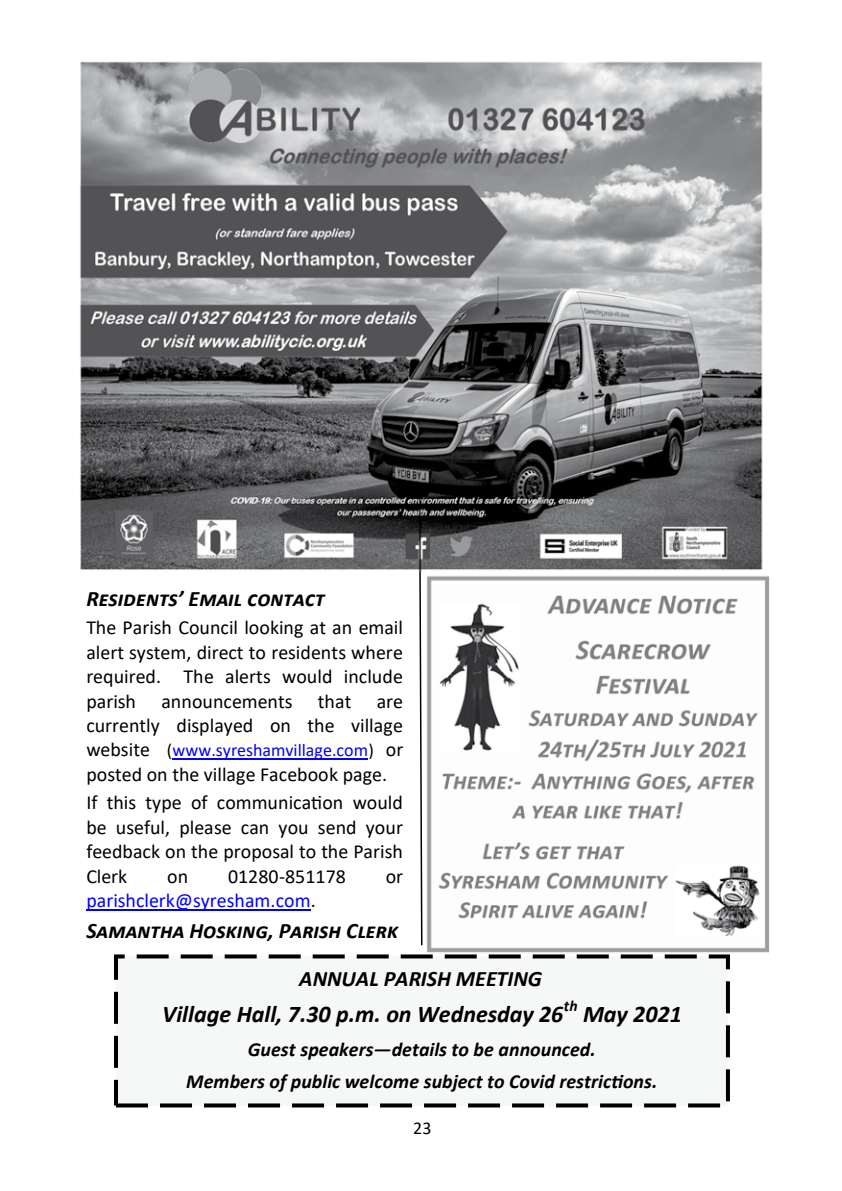
<style>
.page{position:relative;width:842px;height:1191px;background:#fff}
.page>*{position:absolute;margin:0;border:0;box-sizing:border-box;transform-origin:0 0}
.t1{font:italic 700 24px "Calibri";color:#000}
.t2{font:italic 700 22px/48px "Calibri";color:#000}
.t3{font:20px/24.4px "Calibri";color:#000;text-align:justify}
.t4{font:italic 700 20px/32.4px "Calibri";color:#000;text-align:center}
.t5{font:20px "Calibri";color:#00f}
.t6{font:18px "Calibri";color:#00f}
.t7{font:18px "Calibri";color:#000}
.t8{font:italic 700 15.6px "Calibri";color:#000}
.s1{font-size:20px;color:#000}
.s2{color:#000}
</style>
<div class="page">
<hr style="left:172px;top:758px;width:196px;height:1px;background:#00f">
<hr style="left:86px;top:909px;width:225px;height:1px;background:#00f">
<svg style="left:418px;top:571px;width:5px;height:375px"></svg>
<div style="left:116px;top:956px;width:612px;height:149px;background:#f6f7f7"></div>
<div style="left:114px;top:954px;width:616px;height:153px;border:4px dashed #000"></div>
<img style="left:80px;top:61px;width:683px;height:510px">
<img style="left:426px;top:576px;width:344px;height:377px">
<p class="t2" style="left:86px;top:573px;width:240px">Residents’ Email contact</p>
<p class="t3" style="left:86px;top:615px;width:318px">The Parish Council looking at an email alert system, direct to residents where required. The alerts would include parish</p>
<p class="t3" style="left:161px;top:688px;width:133px">announcements</p>
<p class="t3" style="left:318px;top:688px;width:35px">that</p>
<p class="t3" style="left:86px;top:688px;width:318px;text-align:right">are<br>currently displayed on the village</p>
<p class="t6" style="left:86px;top:738px;width:319px"><span class="s1">website</span> <span class="s2">(</span>www.syreshamvillage.com<span class="s2">)</span> <span class="s1">or</span></p>
<p class="t3" style="left:86px;top:759px;width:318px;line-height:28.4px">posted on the village Facebook page.<br>If this type of communication would</p>
<p class="t3" style="left:86px;top:814px;width:318px">be useful, please can you send your feedback on the proposal to the Parish Clerk</p>
<p class="t3" style="left:167px;top:863px;width:22px">on</p>
<p class="t3" style="left:228px;top:863px;width:119px">01280-851178</p>
<p class="t3" style="left:386px;top:863px;width:19px">or</p>
<p class="t5" style="left:86px;top:886px;width:231px">parishclerk@syresham.com<span class="s2">.</span></p>
<p class="t2" style="left:299px;top:905px;width:244px;text-indent:-213px">Samantha Hosking, Parish Clerk<br>ANNUAL PARISH MEETING</p>
<p class="t1" style="left:162px;top:997px;width:403px">Village Hall, 7.30 p.m. on Wednesday 26</p>
<p class="t8" style="left:564px;top:995px;width:15px">th</p>
<p class="t1" style="left:583px;top:997px;width:100px">May 2021</p>
<p class="t4" style="left:186px;top:1032px;width:473px">Guest speakers—details to be announced.<br>Members of public welcome subject to Covid restrictions.</p>
<p class="t7" style="left:413px;top:1116px;width:20px">23</p>
</div>
